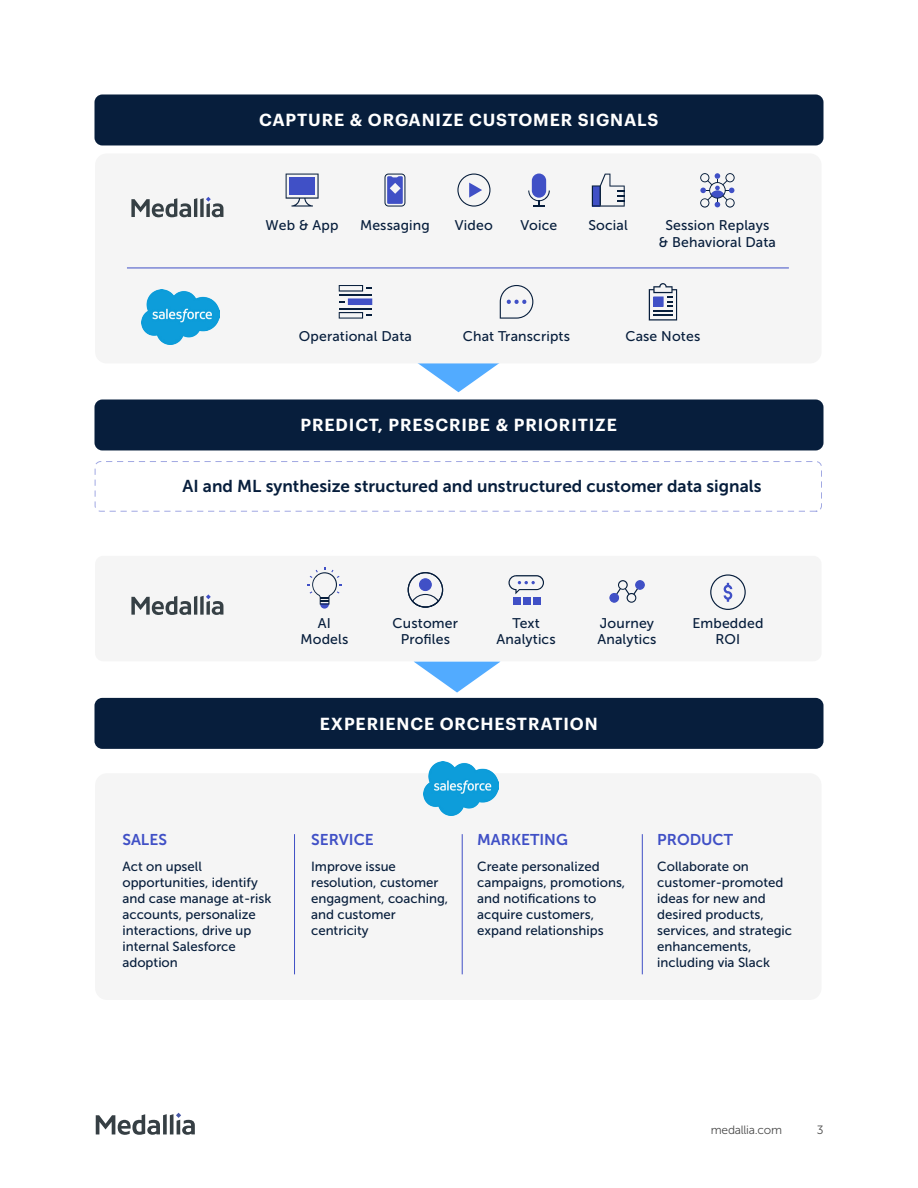
<style>
.page{position:relative;width:918px;height:1188px;background:#fff}
.page>*{position:absolute;margin:0;border:0;box-sizing:border-box;transform-origin:0 0}
.t1{font:600 17.1px "Graphik";letter-spacing:.05em;color:#fff}
.t2{font:17.1px "Museo Sans 700";color:#071e3c}
.t3{font:15.6px "Museo Sans 700";color:#4050c6}
.t4{font:13.95px/16.8px "Museo Sans 500";letter-spacing:.01em;color:#071e3c;text-align:center}
.t5{font:13.2px/15.9px "Museo Sans 500";color:#071e3c}
.t6{font:12px "Museo Sans 300";letter-spacing:-.02em;color:#4a4a4a}
</style>
<div class="page">
<svg style="left:417px;top:363px;width:83px;height:29px"></svg>
<div style="left:95px;top:153px;width:727px;height:210px;background:#f5f5f5;border-radius:11px"></div>
<img style="left:141px;top:289px;width:78px;height:55px">
<div style="left:94px;top:94px;width:730px;height:51px;background:#071e3c;border-radius:8px"></div>
<svg style="left:131px;top:197px;width:92px;height:20px"></svg>
<svg style="left:286px;top:174px;width:33px;height:33px"></svg>
<div style="left:289px;top:177px;width:26px;height:18px;background:#4050c6"></div>
<div style="left:532px;top:174px;width:14px;height:24px;background:#4050c6;border-radius:7px"></div>
<svg style="left:528px;top:191px;width:22px;height:16px"></svg>
<svg style="left:457px;top:174px;width:34px;height:33px"></svg>
<svg style="left:592px;top:174px;width:33px;height:33px"></svg>
<svg style="left:500px;top:285px;width:33px;height:34px"></svg>
<hr style="left:339px;top:294px;width:33px;height:2px;background:#071e3c">
<hr style="left:339px;top:308px;width:33px;height:1px;background:#071e3c">
<svg style="left:339px;top:285px;width:33px;height:7px"></svg>
<svg style="left:339px;top:298px;width:33px;height:7px"></svg>
<svg style="left:339px;top:312px;width:33px;height:7px"></svg>
<svg style="left:649px;top:283px;width:28px;height:38px"></svg>
<svg style="left:700px;top:173px;width:35px;height:35px"></svg>
<svg style="left:385px;top:174px;width:20px;height:33px"></svg>
<hr style="left:127px;top:268px;width:662px;height:1px;background:#4050c6">
<div style="left:94px;top:400px;width:730px;height:50px;background:#071e3c;border-radius:8px"></div>
<div style="left:95px;top:556px;width:727px;height:105px;background:#f5f5f5;border-radius:8px"></div>
<svg style="left:131px;top:594px;width:92px;height:21px"></svg>
<svg style="left:308px;top:568px;width:33px;height:41px"></svg>
<svg style="left:408px;top:572px;width:35px;height:36px"></svg>
<svg style="left:508px;top:575px;width:36px;height:19px"></svg>
<div style="left:513px;top:598px;width:7px;height:7px;background:#4050c6"></div>
<div style="left:523px;top:598px;width:7px;height:7px;background:#4050c6"></div>
<div style="left:534px;top:598px;width:7px;height:7px;background:#4050c6"></div>
<svg style="left:609px;top:580px;width:36px;height:23px"></svg>
<svg style="left:710px;top:574px;width:36px;height:36px"></svg>
<svg style="left:414px;top:662px;width:86px;height:31px"></svg>
<svg style="left:95px;top:461px;width:727px;height:51px"></svg>
<div style="left:94px;top:698px;width:730px;height:51px;background:#071e3c;border-radius:8px"></div>
<div style="left:95px;top:773px;width:727px;height:227px;background:#f5f5f5;border-radius:12px"></div>
<img style="left:423px;top:762px;width:76px;height:54px">
<hr style="left:294px;top:834px;width:1px;height:140px;background:#4050c6">
<hr style="left:462px;top:834px;width:1px;height:140px;background:#4050c6">
<hr style="left:642px;top:834px;width:1px;height:140px;background:#4050c6">
<svg style="left:96px;top:1113px;width:99px;height:22px"></svg>
<p class="t1" style="left:259px;top:107px;width:401px">CAPTURE &amp; ORGANIZE CUSTOMER SIGNALS</p>
<p class="t4" style="left:266px;top:217px;width:74px">Web &amp; App</p>
<p class="t4" style="left:455px;top:217px;width:39px">Video</p>
<p class="t4" style="left:521px;top:217px;width:38px">Voice</p>
<p class="t4" style="left:589px;top:217px;width:41px">Social</p>
<p class="t4" style="left:360px;top:217px;width:71px">Messaging</p>
<p class="t4" style="left:659px;top:217px;width:119px">Session Replays<br>&amp; Behavioral Data</p>
<p class="t4" style="left:299px;top:328px;width:115px">Operational Data</p>
<p class="t4" style="left:463px;top:328px;width:109px">Chat Transcripts</p>
<p class="t4" style="left:625px;top:328px;width:76px">Case Notes</p>
<p class="t1" style="left:301px;top:412px;width:318px">PREDICT, PRESCRIBE &amp; PRIORITIZE</p>
<p class="t2" style="left:183px;top:477px;width:580px">AI and ML synthesize structured and unstructured customer data signals</p>
<p class="t4" style="left:301px;top:614px;width:49px">AI<br>Models</p>
<p class="t4" style="left:393px;top:614px;width:67px">Customer<br>Profiles</p>
<p class="t4" style="left:497px;top:614px;width:61px">Text<br>Analytics</p>
<p class="t4" style="left:597px;top:614px;width:61px;text-align:left">Journey<br>Analytics</p>
<p class="t4" style="left:692px;top:614px;width:73px">Embedded<br>ROI</p>
<p class="t1" style="left:320px;top:710px;width:279px">EXPERIENCE ORCHESTRATION</p>
<p class="t3" style="left:122px;top:831px;width:46px">SALES</p>
<p class="t5" style="left:122px;top:859px;width:151px">Act on upsell opportunities, identify and case manage at-risk accounts, personalize interactions, drive up internal Salesforce adoption</p>
<p class="t3" style="left:311px;top:831px;width:64px">SERVICE</p>
<p class="t5" style="left:311px;top:859px;width:139px">Improve issue resolution, customer engagment, coaching, and customer centricity</p>
<p class="t3" style="left:477px;top:831px;width:92px">MARKETING</p>
<p class="t5" style="left:477px;top:859px;width:150px">Create personalized campaigns, promotions, and notifications to acquire customers, expand relationships</p>
<p class="t3" style="left:657px;top:831px;width:77px">PRODUCT</p>
<p class="t5" style="left:657px;top:859px;width:136px">Collaborate on customer-promoted ideas for new and desired products, services, and strategic enhancements, including via Slack</p>
<p class="t6" style="left:711px;top:1124px;width:73px">medallia.com</p>
<p class="t6" style="left:817px;top:1124px;width:8px">3</p>
</div>
